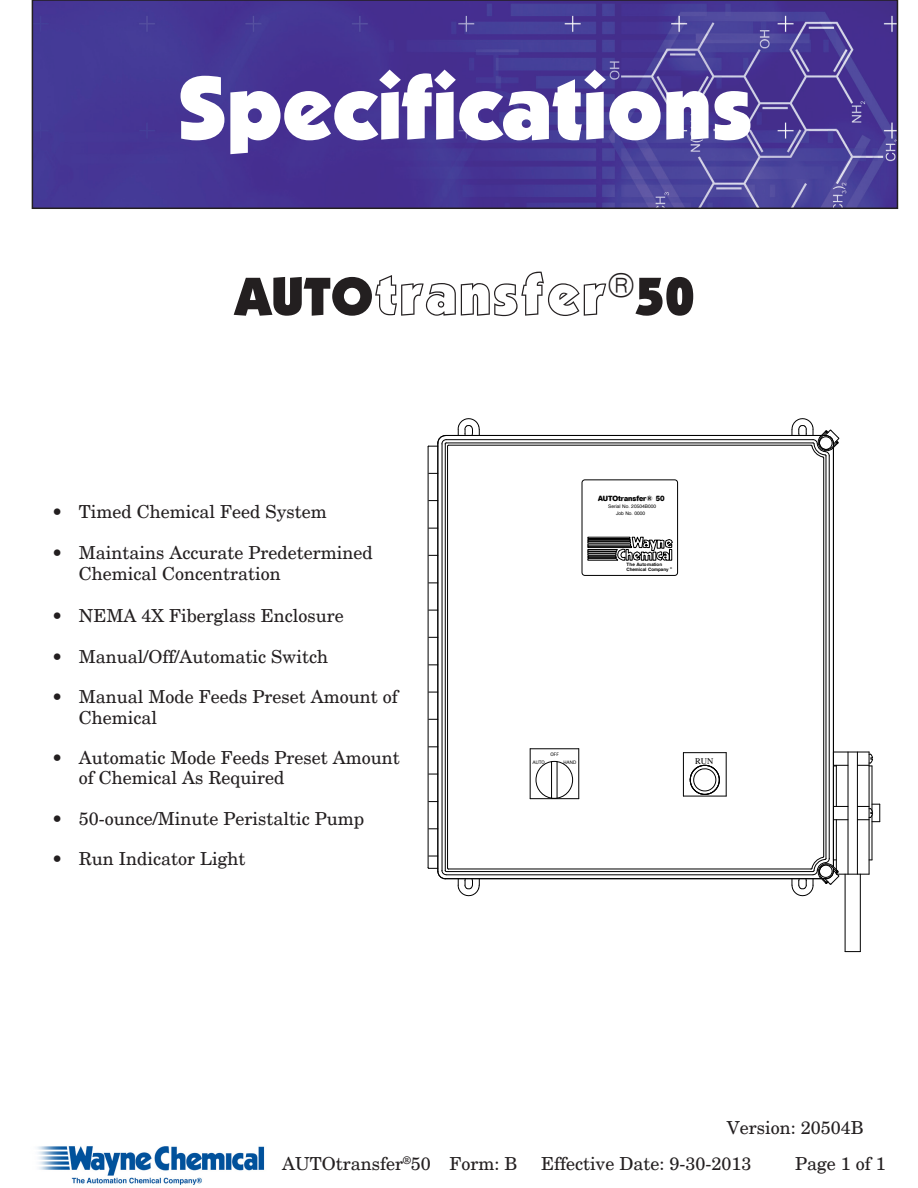
<style>
.page{position:relative;width:918px;height:1188px;background:#fff}
.page>*{position:absolute;margin:0;border:0;box-sizing:border-box;transform-origin:0 0}
.t1{font:900 90px "Itc Kabel";color:#fff}
.t2{font:54px "Kabel Outline";color:#231f20}
.t3{font:18px/20.2px "New Century Schlbk";color:#231f20}
.t4{font:8.7px "Times";color:#000}
.t5{font:700 7.5px "AG Book Rounded";color:#000}
.t6{font:4.8px "Helvetica";color:#000}
.t7{font:700 4.5px/4.5px "Helvetica";color:#000}
.t8{font:4.5px "Geneva";color:#000}
.s1{font-family:"Itc Kabel";font-weight:900}
</style>
<div class="page">
<hr style="left:845px;top:874px;width:1px;height:78px;background:#000">
<hr style="left:860px;top:874px;width:1px;height:78px;background:#000">
<svg style="left:845px;top:951px;width:15px;height:1px"></svg>
<hr style="left:848px;top:752px;width:1px;height:122px;background:#000">
<hr style="left:857px;top:752px;width:1px;height:122px;background:#000">
<hr style="left:869px;top:752px;width:1px;height:122px;background:#000">
<hr style="left:872px;top:815px;width:1px;height:45px;background:#000">
<hr style="left:836px;top:874px;width:33px;height:1px;background:#000">
<hr style="left:836px;top:820px;width:1px;height:54px;background:#000">
<svg style="left:834px;top:819px;width:14px;height:1px"></svg>
<hr style="left:836px;top:765px;width:1px;height:41px;background:#000">
<svg style="left:834px;top:806px;width:14px;height:1px"></svg>
<svg style="left:834px;top:753px;width:14px;height:13px"></svg>
<hr style="left:872px;top:766px;width:1px;height:45px;background:#000">
<svg style="left:857px;top:804px;width:23px;height:23px"></svg>
<hr style="left:833px;top:752px;width:36px;height:1px;background:#000">
<svg style="left:857px;top:753px;width:16px;height:20px"></svg>
<hr style="left:446px;top:439px;width:367px;height:1px;background:#000">
<hr style="left:449px;top:445px;width:362px;height:1px;background:#000">
<hr style="left:446px;top:871px;width:367px;height:1px;background:#000">
<hr style="left:829px;top:456px;width:1px;height:403px;background:#000">
<hr style="left:446px;top:874px;width:367px;height:1px;background:#000">
<hr style="left:442px;top:444px;width:1px;height:427px;background:#000">
<hr style="left:447px;top:446px;width:1px;height:422px;background:#000">
<hr style="left:449px;top:868px;width:362px;height:1px;background:#000">
<hr style="left:823px;top:458px;width:1px;height:398px;background:#000">
<hr style="left:445px;top:444px;width:1px;height:427px;background:#000">
<hr style="left:825px;top:456px;width:1px;height:403px;background:#000">
<hr style="left:446px;top:442px;width:367px;height:1px;background:#000">
<hr style="left:445px;top:435px;width:376px;height:1px;background:#000">
<hr style="left:833px;top:448px;width:1px;height:419px;background:#000">
<hr style="left:445px;top:878px;width:376px;height:1px;background:#000">
<hr style="left:437px;top:443px;width:1px;height:428px;background:#000">
<hr style="left:428px;top:447px;width:1px;height:421px;background:#000">
<svg style="left:427px;top:867px;width:23px;height:13px"></svg>
<svg style="left:427px;top:435px;width:23px;height:13px"></svg>
<svg style="left:791px;top:418px;width:49px;height:56px"></svg>
<svg style="left:457px;top:418px;width:23px;height:17px"></svg>
<svg style="left:791px;top:855px;width:49px;height:42px"></svg>
<svg style="left:457px;top:879px;width:23px;height:18px"></svg>
<hr style="left:726px;top:753px;width:1px;height:43px;background:#000">
<hr style="left:683px;top:753px;width:1px;height:43px;background:#000">
<hr style="left:683px;top:796px;width:43px;height:1px;background:#000">
<hr style="left:683px;top:752px;width:43px;height:1px;background:#000">
<svg style="left:689px;top:764px;width:31px;height:31px"></svg>
<div style="left:582px;top:479px;width:96px;height:97px;border:1px solid #000;border-radius:3px"></div>
<svg style="left:587px;top:536px;width:86px;height:25px"></svg>
<div style="left:587px;top:546px;width:45px;height:2px;border:1px solid #000"></div>
<div style="left:587px;top:537px;width:43px;height:2px;border:1px solid #000"></div>
<hr style="left:551px;top:762px;width:1px;height:36px;background:#000">
<hr style="left:557px;top:762px;width:1px;height:36px;background:#000">
<div style="left:536px;top:761px;width:37px;height:38px;border:1px solid #000;border-radius:50%"></div>
<hr style="left:530px;top:749px;width:1px;height:50px;background:#000">
<hr style="left:579px;top:749px;width:1px;height:50px;background:#000">
<hr style="left:530px;top:798px;width:49px;height:1px;background:#000">
<hr style="left:530px;top:749px;width:49px;height:1px;background:#000">
<img style="left:35px;top:3px;width:860px;height:203px">
<div style="left:32px;top:0;width:866px;height:209px;border:2px solid #231f20"></div>
<img style="left:37px;top:1146px;width:228px;height:39px">
<p class="t1" style="left:177px;top:53px;width:577px">Specifications</p>
<p class="t2" style="left:235px;top:258px;width:461px"><span class="s1">AUTO</span>transfer<sup>®</sup><span class="s1">50</span></p>
<p class="t3" style="left:52px;top:502px;width:277px">• Timed Chemical Feed System</p>
<p class="t3" style="left:79px;top:543px;width:295px;line-height:21px;text-indent:-27px">• Maintains Accurate Predetermined<br>Chemical Concentration</p>
<p class="t3" style="left:52px;top:605px;width:294px">• NEMA 4X Fiberglass Enclosure</p>
<p class="t3" style="left:52px;top:646px;width:278px">• Manual/Off/Automatic Switch</p>
<p class="t3" style="left:79px;top:687px;width:321px;text-indent:-27px">• Manual Mode Feeds Preset Amount of<br>Chemical</p>
<p class="t3" style="left:79px;top:748px;width:323px;text-indent:-27px">• Automatic Mode Feeds Preset Amount of Chemical As Required</p>
<p class="t3" style="left:52px;top:808px;width:314px">• 50-ounce/Minute Peristaltic Pump</p>
<p class="t3" style="left:52px;top:849px;width:195px">• Run Indicator Light</p>
<p class="t5" style="left:598px;top:494px;width:68px">AUTOtransfer® 50</p>
<p class="t6" style="left:616px;top:510px;width:31px">Job No. 0000</p>
<p class="t6" style="left:608px;top:503px;width:49px">Serial No. 20504B000</p>
<p class="t7" style="left:626px;top:562px;width:47px">The Automation<br>Chemical Company <sup>®</sup></p>
<p class="t8" style="left:551px;top:752px;width:10px">OFF</p>
<p class="t8" style="left:532px;top:759px;width:14px">AUTO</p>
<p class="t8" style="left:564px;top:759px;width:14px">HAND</p>
<p class="t4" style="left:695px;top:756px;width:20px">RUN</p>
<p class="t3" style="left:727px;top:1118px;width:139px">Version: 20504B</p>
<p class="t3" style="left:282px;top:1153px;width:237px">AUTOtransfer<sup>®</sup>50 Form: B</p>
<p class="t3" style="left:541px;top:1153px;width:212px">Effective Date: 9-30-2013</p>
<p class="t3" style="left:795px;top:1153px;width:92px">Page 1 of 1</p>
</div>
